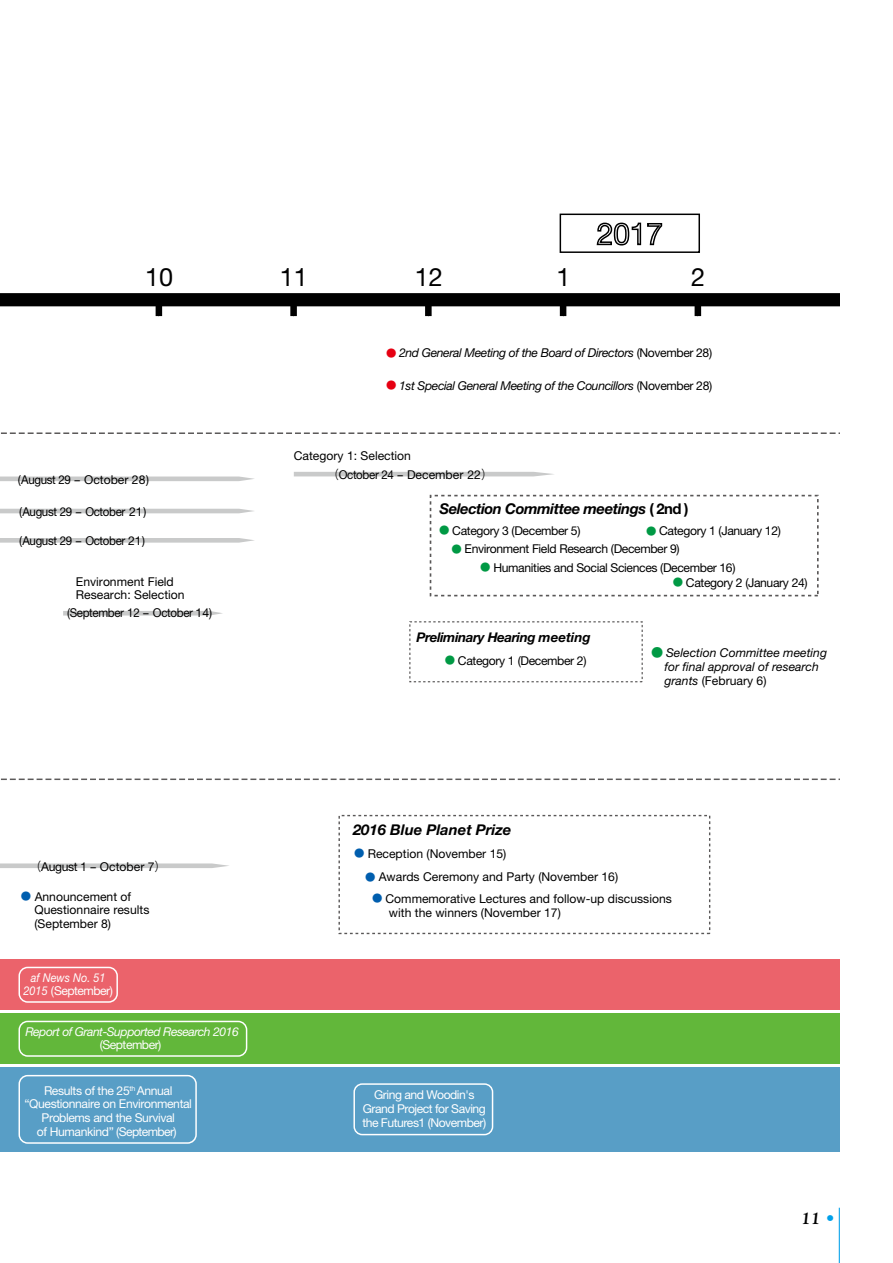
<style>
.page{position:relative;width:893px;height:1263px;background:#fff}
.page>*{position:absolute;margin:0;border:0;box-sizing:border-box;transform-origin:0 0}
.t1{font:25.2px "Helvetica Neue LT Std";color:#000}
.t2{font:italic 700 16.95px "Goudy Std";color:#000}
.t3{font:italic 700 14.85px "Helvetica Neue LT Std";letter-spacing:-.03em;color:#000}
.t4{font:italic 700 14.85px "Helvetica Neue LT Std";color:#000}
.t5{font:italic 700 13.35px "Helvetica Neue LT Std";letter-spacing:-.03em;color:#000}
.t6{font:12.15px/13.6px "Helvetica Neue LT Std";color:#000}
.t7{font:12.15px "Helvetica Neue LT Std";letter-spacing:-.03em;color:#000}
.t8{font:12.15px/13.6px "Helvetica Neue LT Std";letter-spacing:-.03em;color:#fefefe;text-align:center}
.t9{font:italic 12.15px "Helvetica Neue LT Std";letter-spacing:-.03em;color:#000}
.t10{font:italic 12.15px/13.6px "Helvetica Neue LT Std";color:#000}
.t11{font:12.15px "Helvetica Neue LT Std";letter-spacing:-.03em;color:#000;scale:.95 1}
.t12{font:12.15px/13.6px "Helvetica Neue LT Std";letter-spacing:-.04em;color:#fff;text-align:center}
.t13{font:italic 12.15px "Helvetica Neue LT Std";letter-spacing:-.04em;color:#fefefe}
.t14{font:italic 12.15px/13.6px "Helvetica Neue LT Std";color:#fefefe;text-align:center;scale:.9 1}
.t15{font:12.15px "Helvetica Neue LT Std";color:#000;scale:.95 1}
.s1{font-family:"Gothic BBB Pro";font-weight:500;font-style:normal;font-size:10.35px;color:#e60012}
.s2{font-style:normal}
.s3{font-family:"Gothic BBB Pro";font-weight:500}
.s4{font-family:"Gothic BBB Pro";font-weight:500;font-size:10.35px;color:#005eae}
.s5{font-family:"Gothic BBB Pro";font-weight:500;font-size:10.35px;color:#094}
.s6{font-family:"Gothic BBB Pro";font-weight:500;font-style:normal;color:#094}
.s7{color:#00a0e9}
</style>
<div class="page">
<hr style="left:839px;top:1208px;width:1px;height:55px;background:#00a0e9">
<svg style="left:0;top:538px;width:254px;height:5px"></svg>
<div style="left:0;top:1013px;width:840px;height:51px;background:#62b73a"></div>
<div style="left:0;top:1067px;width:840px;height:84px;background:#589ec6"></div>
<div style="left:0;top:959px;width:840px;height:51px;background:#eb636b"></div>
<svg style="left:0;top:778px;width:840px;height:2px"></svg>
<svg style="left:1px;top:432px;width:839px;height:2px"></svg>
<div style="left:0;top:293px;width:840px;height:13px;background:#000"></div>
<div style="left:156px;top:301px;width:6px;height:15px;background:#000"></div>
<div style="left:290px;top:301px;width:7px;height:15px;background:#000"></div>
<div style="left:425px;top:301px;width:7px;height:15px;background:#000"></div>
<div style="left:560px;top:301px;width:6px;height:15px;background:#000"></div>
<div style="left:695px;top:301px;width:6px;height:15px;background:#000"></div>
<svg style="left:0;top:476px;width:254px;height:5px"></svg>
<svg style="left:0;top:863px;width:229px;height:5px"></svg>
<svg style="left:294px;top:472px;width:260px;height:4px"></svg>
<svg style="left:0;top:509px;width:254px;height:4px"></svg>
<div style="left:430px;top:495px;width:389px;height:101px;border:2px dashed #595757"></div>
<div style="left:338px;top:815px;width:372px;height:119px;border:1px dashed #595757"></div>
<div style="left:560px;top:214px;width:140px;height:39px;border:1px solid #000"></div>
<svg style="left:596px;top:222px;width:67px;height:24px"></svg>
<div style="left:409px;top:621px;width:234px;height:61px;border:1px dashed #595757"></div>
<svg style="left:63px;top:611px;width:160px;height:4px"></svg>
<div style="left:19px;top:967px;width:99px;height:36px;border:1px solid #fff;border-radius:8px"></div>
<div style="left:19px;top:1021px;width:228px;height:36px;border:1px solid #fff;border-radius:8px"></div>
<div style="left:19px;top:1075px;width:178px;height:69px;border:1px solid #fff;border-radius:8px"></div>
<div style="left:353px;top:1083px;width:140px;height:52px;border:1px solid #fff;border-radius:8px"></div>
<h1 class="t1" style="left:145px;top:262px;width:30px">10</h1>
<h1 class="t1" style="left:280px;top:262px;width:30px">11</h1>
<h1 class="t1" style="left:415px;top:262px;width:30px">12</h1>
<h1 class="t1" style="left:556px;top:262px;width:16px">1</h1>
<h1 class="t1" style="left:691px;top:262px;width:16px">2</h1>
<p class="t9" style="left:386px;top:346px;width:328px"><span class="s1">●</span> 2nd General Meeting of the Board of Directors <span class="s2">(November 28)</span></p>
<p class="t15" style="left:18px;top:472px;width:140px"><span class="s3">(</span>August 29 <span class="s3">-</span> October 28<span class="s3">)</span></p>
<p class="t11" style="left:19px;top:504px;width:135px"><span class="s3">(</span>August 29 <span class="s3">-</span> October 21<span class="s3">)</span></p>
<p class="t11" style="left:19px;top:533px;width:134px"><span class="s3">(</span>August 29 <span class="s3">-</span> October 21<span class="s3">)</span></p>
<p class="t6" style="left:76px;top:574px;width:110px">Environment Field<br>Research: Selection</p>
<p class="t11" style="left:67px;top:605px;width:154px">(September 12 <span class="s3">-</span> October 14)</p>
<p class="t6" style="left:30px;top:859px;width:138px"><span class="s3">（</span>August 1 <span class="s3">-</span> October 7<span class="s3">）</span></p>
<p class="t6" style="left:34px;top:889px;width:117px;text-indent:-14px"><span class="s4">●</span> Announcement of<br>Questionnaire results (September 8)</p>
<p class="t14" style="left:23px;top:970px;width:101px">af News No. 51<br>2015 <span class="s2">(September)</span></p>
<p class="t13" style="left:25px;top:1024px;width:215px">Report of Grant-Supported Research 2016</p>
<p class="t8" style="left:100px;top:1038px;width:63px">(September)</p>
<p class="t8" style="left:24px;top:1083px;width:169px">Results of the 25<sup>th</sup> Annual “Questionnaire on Environmental<br>Problems and the Survival<br>of Humankind” (September)</p>
<p class="t9" style="left:386px;top:378px;width:328px"><span class="s1">●</span> 1st Special General Meeting of the Councillors <span class="s2">(November 28)</span></p>
<p class="t6" style="left:327px;top:445px;width:167px;line-height:19.2px;text-indent:-34px">Category 1: Selection<br><span class="s3">（</span>October 24 <span class="s3">-</span> December 22<span class="s3">）</span></p>
<p class="t3" style="left:440px;top:499px;width:250px">Selection Committee meetings <span class="s2">( 2nd )</span></p>
<p class="t7" style="left:439px;top:523px;width:143px"><span class="s5">●</span> Category 3 (December 5)</p>
<p class="t7" style="left:646px;top:524px;width:136px"><span class="s5">●</span> Category 1 (January 12)</p>
<p class="t7" style="left:452px;top:542px;width:230px"><span class="s5">●</span> Environment Field Research (December 9)</p>
<p class="t7" style="left:480px;top:560px;width:257px"><span class="s5">●</span> Humanities and Social Sciences (December 16)</p>
<p class="t5" style="left:417px;top:629px;width:176px">Preliminary Hearing meeting</p>
<p class="t7" style="left:445px;top:653px;width:143px"><span class="s5">●</span> Category 1 (December 2)</p>
<p class="t7" style="left:673px;top:575px;width:136px"><span class="s5">●</span> Category 2 (January 24)</p>
<p class="t10" style="left:665px;top:646px;width:164px;text-indent:-14px"><span class="s6">●</span> Selection Committee meeting for final approval of research grants <span class="s2">(February 6)</span></p>
<p class="t4" style="left:353px;top:820px;width:160px">2016 Blue Planet Prize</p>
<p class="t6" style="left:365px;top:870px;width:254px"><span class="s4">●</span> Awards Ceremony and Party (November 16)</p>
<p class="t6" style="left:389px;top:891px;width:284px;text-indent:-17px"><span class="s4">●</span> Commemorative Lectures and follow-up discussions with the winners (November 17)</p>
<p class="t6" style="left:354px;top:847px;width:154px"><span class="s4">●</span> Reception (November 15)</p>
<p class="t12" style="left:362px;top:1088px;width:125px">Gring and Woodin's<br>Grand Project for Saving the Futures1 (November)</p>
<h2 class="t2" style="left:802px;top:1207px;width:35px">11 <span class="s7">•</span></h2>
</div>
